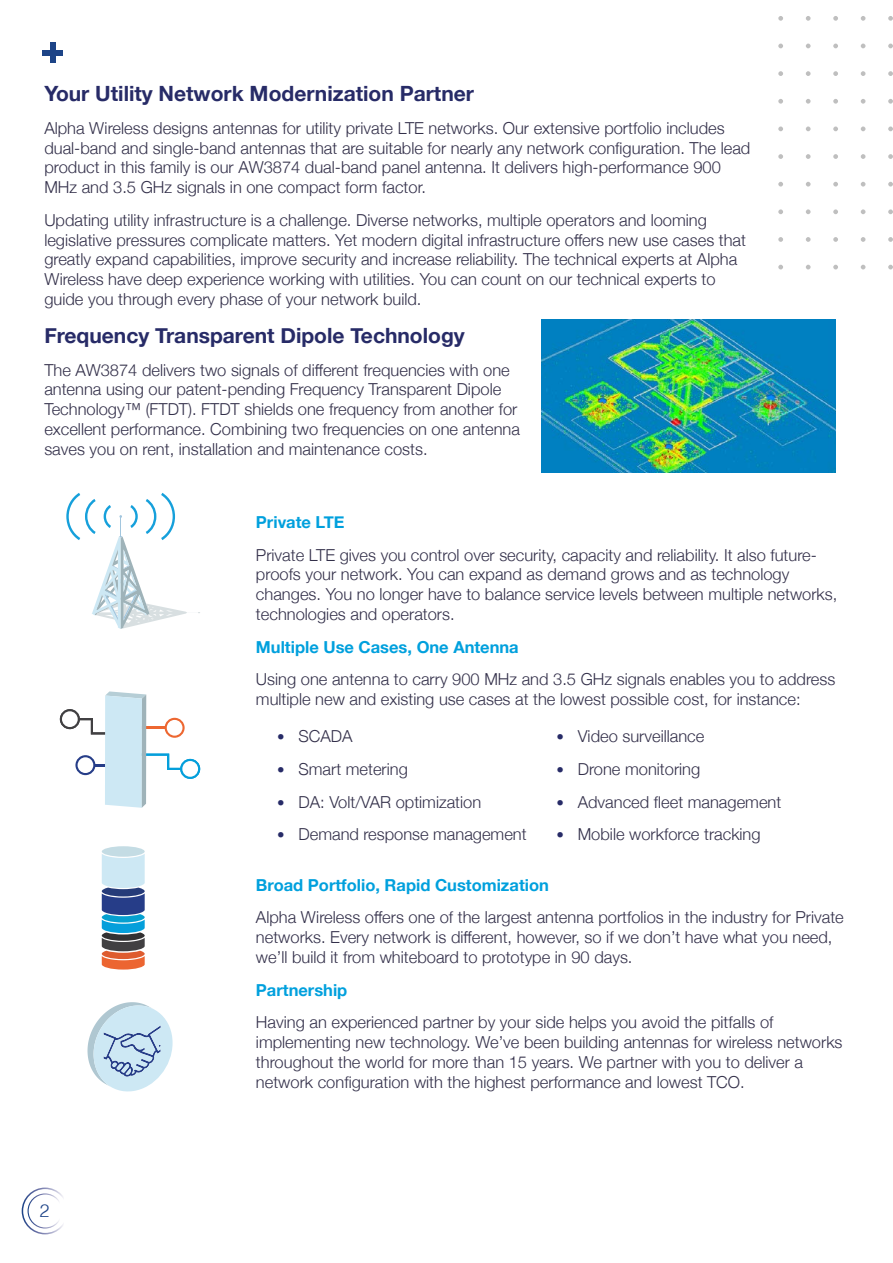
<style>
.page{position:relative;width:893px;height:1263px;background:#fff}
.page>*{position:absolute;margin:0;border:0;box-sizing:border-box;transform-origin:0 0}
.t1{font:700 21px "Helvetica Neue";color:#272b67}
.t2{font:300 18px "Helvetica";color:#1e4488}
.t3{font:300 16.5px/19.8px "Helvetica Neue";color:#33304a}
.t4{font:700 16.5px "Helvetica Neue";color:#00a0dd}
.s1{font-style:italic;font-size:15px;color:#272b67}
</style>
<div class="page">
<div style="left:22px;top:1187px;width:47px;height:47px;border:2px solid #fff;border-radius:50%"></div>
<div style="left:28px;top:1193px;width:35px;height:35px;border:1px solid #fff;border-radius:50%"></div>
<div style="left:50px;top:43px;width:5px;height:20px;background:#1d4487"></div>
<div style="left:43px;top:50px;width:20px;height:5px;background:#1d4487"></div>
<svg style="left:778px;top:265px;width:5px;height:4px"></svg>
<svg style="left:778px;top:237px;width:5px;height:5px"></svg>
<svg style="left:778px;top:209px;width:5px;height:5px"></svg>
<svg style="left:778px;top:182px;width:5px;height:5px"></svg>
<svg style="left:778px;top:154px;width:5px;height:5px"></svg>
<svg style="left:778px;top:126px;width:5px;height:5px"></svg>
<svg style="left:778px;top:99px;width:5px;height:5px"></svg>
<svg style="left:778px;top:71px;width:5px;height:5px"></svg>
<svg style="left:778px;top:44px;width:5px;height:4px"></svg>
<svg style="left:778px;top:16px;width:5px;height:5px"></svg>
<svg style="left:806px;top:265px;width:5px;height:4px"></svg>
<svg style="left:806px;top:237px;width:5px;height:5px"></svg>
<svg style="left:806px;top:209px;width:5px;height:5px"></svg>
<svg style="left:806px;top:182px;width:5px;height:5px"></svg>
<svg style="left:806px;top:154px;width:5px;height:5px"></svg>
<svg style="left:806px;top:126px;width:5px;height:5px"></svg>
<svg style="left:806px;top:99px;width:5px;height:5px"></svg>
<svg style="left:806px;top:71px;width:5px;height:5px"></svg>
<svg style="left:806px;top:44px;width:5px;height:4px"></svg>
<svg style="left:806px;top:16px;width:5px;height:5px"></svg>
<svg style="left:833px;top:265px;width:5px;height:4px"></svg>
<svg style="left:833px;top:237px;width:5px;height:5px"></svg>
<svg style="left:833px;top:209px;width:5px;height:5px"></svg>
<svg style="left:833px;top:182px;width:5px;height:5px"></svg>
<svg style="left:833px;top:154px;width:5px;height:5px"></svg>
<svg style="left:833px;top:126px;width:5px;height:5px"></svg>
<svg style="left:833px;top:99px;width:5px;height:5px"></svg>
<svg style="left:833px;top:71px;width:5px;height:5px"></svg>
<svg style="left:833px;top:44px;width:5px;height:4px"></svg>
<svg style="left:833px;top:16px;width:5px;height:5px"></svg>
<svg style="left:861px;top:265px;width:4px;height:4px"></svg>
<svg style="left:861px;top:237px;width:4px;height:5px"></svg>
<svg style="left:861px;top:209px;width:4px;height:5px"></svg>
<svg style="left:861px;top:182px;width:4px;height:5px"></svg>
<svg style="left:861px;top:154px;width:4px;height:5px"></svg>
<svg style="left:861px;top:126px;width:4px;height:5px"></svg>
<svg style="left:861px;top:99px;width:4px;height:5px"></svg>
<svg style="left:861px;top:71px;width:4px;height:5px"></svg>
<svg style="left:861px;top:44px;width:4px;height:4px"></svg>
<svg style="left:861px;top:16px;width:4px;height:5px"></svg>
<svg style="left:888px;top:265px;width:5px;height:4px"></svg>
<svg style="left:888px;top:237px;width:5px;height:5px"></svg>
<svg style="left:888px;top:209px;width:5px;height:5px"></svg>
<svg style="left:888px;top:182px;width:5px;height:5px"></svg>
<svg style="left:888px;top:154px;width:5px;height:5px"></svg>
<svg style="left:888px;top:126px;width:5px;height:5px"></svg>
<svg style="left:888px;top:99px;width:5px;height:5px"></svg>
<svg style="left:888px;top:71px;width:5px;height:5px"></svg>
<svg style="left:888px;top:44px;width:5px;height:4px"></svg>
<svg style="left:888px;top:16px;width:5px;height:5px"></svg>
<svg style="left:66px;top:493px;width:134px;height:136px"></svg>
<svg style="left:60px;top:691px;width:140px;height:117px"></svg>
<svg style="left:88px;top:1002px;width:85px;height:90px"></svg>
<img style="left:542px;top:320px;width:294px;height:153px">
<div style="left:102px;top:846px;width:43px;height:11px;background:#c4dce4;border-radius:50%"></div>
<svg style="left:102px;top:854px;width:43px;height:115px;background:#8695a8"></svg>
<p class="t1" style="left:44px;top:77px;width:431px">Your Utility Network Modernization Partner</p>
<p class="t3" style="left:44px;top:117px;width:708px">Alpha Wireless designs antennas for utility private LTE networks. Our extensive portfolio includes dual-band and single-band antennas that are suitable for nearly any network configuration. The lead product in this family is our AW3874 dual-band panel antenna. It delivers high-performance 900<br>MHz and 3.5 GHz signals in one compact form factor.</p>
<p class="t3" style="left:44px;top:209px;width:703px">Updating utility infrastructure is a challenge. Diverse networks, multiple operators and looming legislative pressures complicate matters. Yet modern digital infrastructure offers new use cases that greatly expand capabilities, improve security and increase reliability. The technical experts at Alpha Wireless have deep experience working with utilities. You can count on our technical experts to guide you through every phase of your network build.</p>
<p class="t1" style="left:44px;top:319px;width:422px">Frequency Transparent Dipole Technology</p>
<p class="t3" style="left:44px;top:359px;width:477px">The AW3874 delivers two signals of different frequencies with one antenna using our patent-pending Frequency Transparent Dipole Technology™ (FTDT). FTDT shields one frequency from another for excellent performance. Combining two frequencies on one antenna saves you on rent, installation and maintenance costs.</p>
<p class="t4" style="left:256px;top:509px;width:90px">Private LTE</p>
<p class="t3" style="left:256px;top:544px;width:583px">Private LTE gives you control over security, capacity and reliability. It also future&shy;proofs your network. You can expand as demand grows and as technology changes. You no longer have to balance service levels between multiple networks, technologies and operators.</p>
<p class="t4" style="left:256px;top:634px;width:264px">Multiple Use Cases, One Antenna</p>
<p class="t3" style="left:256px;top:668px;width:581px">Using one antenna to carry 900 MHz and 3.5 GHz signals enables you to address multiple new and existing use cases at the lowest possible cost, for instance:</p>
<p class="t3" style="left:277px;top:725px;width:77px"><span class="s1">•</span> SCADA</p>
<p class="t3" style="left:277px;top:758px;width:132px"><span class="s1">•</span> Smart metering</p>
<p class="t3" style="left:277px;top:790px;width:206px"><span class="s1">•</span> DA: Volt/VAR optimization</p>
<p class="t3" style="left:277px;top:823px;width:251px"><span class="s1">•</span> Demand response management</p>
<p class="t3" style="left:556px;top:725px;width:149px"><span class="s1">•</span> Video surveillance</p>
<p class="t3" style="left:556px;top:758px;width:145px"><span class="s1">•</span> Drone monitoring</p>
<p class="t3" style="left:556px;top:790px;width:226px"><span class="s1">•</span> Advanced fleet management</p>
<p class="t3" style="left:556px;top:823px;width:206px"><span class="s1">•</span> Mobile workforce tracking</p>
<p class="t2" style="left:39px;top:1195px;width:12px">2</p>
<p class="t4" style="left:256px;top:872px;width:294px">Broad Portfolio, Rapid Customization</p>
<p class="t3" style="left:256px;top:906px;width:589px">Alpha Wireless offers one of the largest antenna portfolios in the industry for Private networks. Every network is different, however, so if we don’t have what you need, we’ll build it from whiteboard to prototype in 90 days.</p>
<p class="t4" style="left:256px;top:977px;width:93px">Partnership</p>
<p class="t3" style="left:256px;top:1011px;width:588px">Having an experienced partner by your side helps you avoid the pitfalls of implementing new technology. We’ve been building antennas for wireless networks throughout the world for more than 15 years. We partner with you to deliver a network configuration with the highest performance and lowest TCO.</p>
</div>
